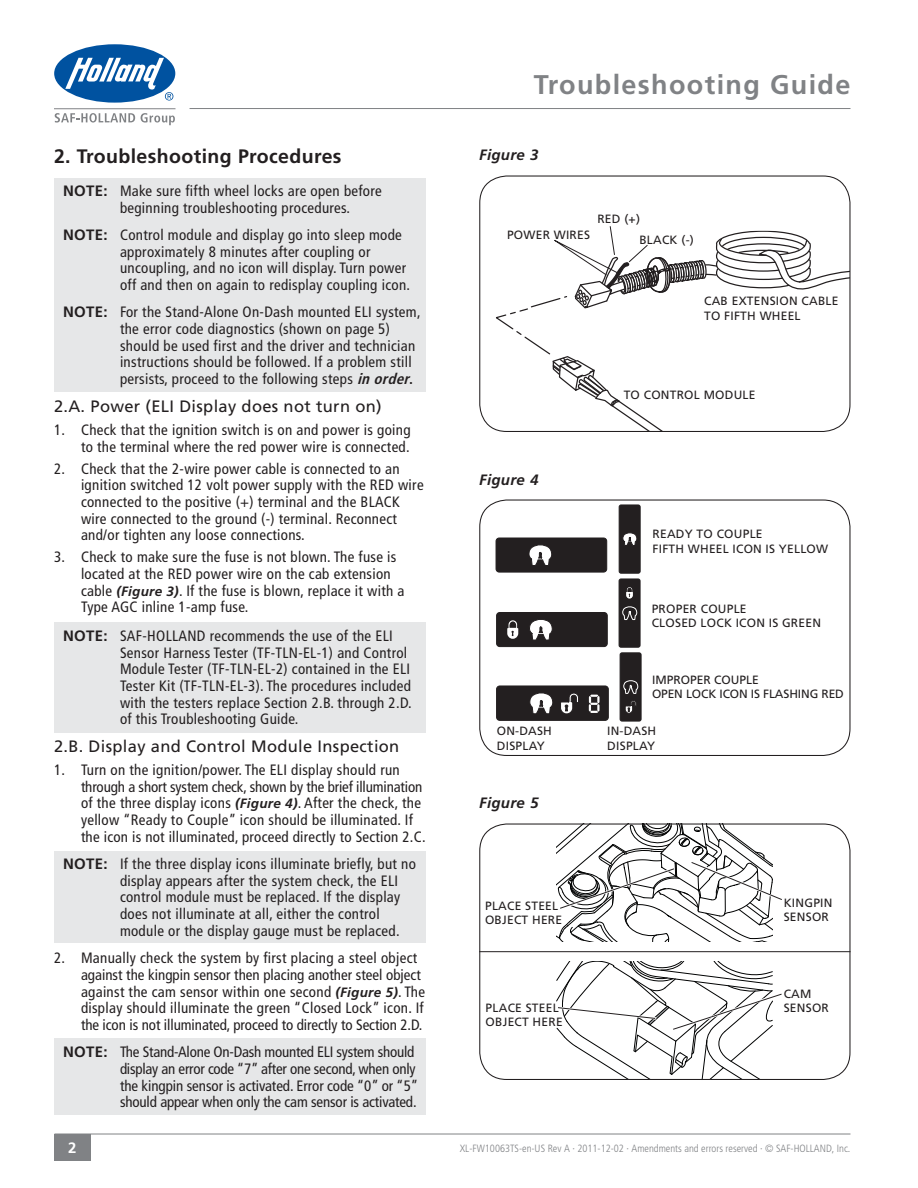
<style>
.page{position:relative;width:918px;height:1188px;background:#fff}
.page>*{position:absolute;margin:0;border:0;box-sizing:border-box;transform-origin:0 0}
.t1{font:700 27px "Frutiger LT Std";letter-spacing:.05em;color:#808285}
.t2{font:700 19.5px "Frutiger LT Std";letter-spacing:.02em;color:#231f20}
.t3{font:16.5px "Frutiger LT Std";letter-spacing:.02em;color:#231f20}
.t4{font:condensed 15px/16.6px "Frutiger LT Std";letter-spacing:.02em;color:#231f20}
.t5{font:condensed 15px/16.6px "Frutiger LT Std";letter-spacing:-.015em;color:#231f20}
.t6{font:italic 700 15px "Frutiger LT Std";letter-spacing:.02em;color:#231f20}
.t7{font:700 15px "Frutiger LT Std";color:#fff}
.t8{font:12px/14.4px "Frutiger LT Std";letter-spacing:.02em;color:#231f20}
.t9{font:12px/14.4px "Frutiger LT Std";letter-spacing:-.01em;color:#231f20}
.t10{font:300 condensed 10.5px "Frutiger LT Std";color:#808285}
.s1{font-weight:700;font-stretch:normal}
.s2{font-weight:700;font-style:italic}
.s3{font-weight:700}
.s4{font-weight:700;font-style:italic;font-stretch:normal;font-size:13.5px}
</style>
<div class="page">
<hr style="left:190px;top:108px;width:661px;height:1px;background:#808285">
<div style="left:54px;top:44px;width:121px;height:59px;background:#0052a0;border-radius:50%"></div>
<svg style="left:65px;top:58px;width:108px;height:43px"></svg>
<svg style="left:55px;top:113px;width:80px;height:10px"></svg>
<svg style="left:141px;top:113px;width:34px;height:12px"></svg>
<hr style="left:54px;top:108px;width:122px;height:1px;background:#808285">
<div style="left:54px;top:1134px;width:37px;height:27px;background:#808285"></div>
<div style="left:54px;top:1038px;width:371px;height:77px;background:#e6e7e8"></div>
<hr style="left:54px;top:1134px;width:796px;height:1px;background:#808285">
<div style="left:54px;top:178px;width:371px;height:214px;background:#e6e7e8"></div>
<div style="left:54px;top:622px;width:371px;height:110px;background:#e6e7e8"></div>
<div style="left:54px;top:851px;width:371px;height:92px;background:#e6e7e8"></div>
<svg style="left:496px;top:225px;width:354px;height:206px"></svg>
<div style="left:479px;top:500px;width:372px;height:256px;border:1px solid #231f20;border-radius:27px"></div>
<div style="left:619px;top:505px;width:21px;height:68px;background:#231f20;border-radius:2px"></div>
<div style="left:619px;top:505px;width:21px;height:68px;border:1px solid #231f20;border-radius:2px"></div>
<svg style="left:622px;top:532px;width:15px;height:13px"></svg>
<div style="left:496px;top:538px;width:111px;height:34px;background:#231f20;border-radius:3px"></div>
<div style="left:496px;top:538px;width:111px;height:34px;border:1px solid #231f20;border-radius:3px"></div>
<svg style="left:528px;top:545px;width:25px;height:28px"></svg>
<div style="left:620px;top:653px;width:21px;height:68px;background:#231f20;border-radius:2px"></div>
<div style="left:620px;top:653px;width:21px;height:68px;border:1px solid #231f20;border-radius:2px"></div>
<svg style="left:623px;top:680px;width:15px;height:34px"></svg>
<div style="left:497px;top:686px;width:111px;height:34px;background:#231f20;border-radius:3px"></div>
<div style="left:496px;top:686px;width:113px;height:35px;border:1px solid #231f20;border-radius:3px"></div>
<svg style="left:529px;top:693px;width:25px;height:28px"></svg>
<svg style="left:561px;top:693px;width:17px;height:21px"></svg>
<svg style="left:589px;top:695px;width:11px;height:18px"></svg>
<div style="left:619px;top:579px;width:21px;height:68px;background:#231f20;border-radius:2px"></div>
<div style="left:619px;top:579px;width:21px;height:68px;border:1px solid #231f20;border-radius:2px"></div>
<svg style="left:622px;top:606px;width:15px;height:15px"></svg>
<svg style="left:626px;top:587px;width:7px;height:12px"></svg>
<div style="left:497px;top:613px;width:110px;height:34px;background:#231f20;border-radius:3px"></div>
<div style="left:496px;top:612px;width:112px;height:35px;border:1px solid #231f20;border-radius:3px"></div>
<svg style="left:529px;top:619px;width:24px;height:29px"></svg>
<svg style="left:507px;top:620px;width:11px;height:19px"></svg>
<svg style="left:556px;top:824px;width:229px;height:118px"></svg>
<svg style="left:556px;top:962px;width:228px;height:118px"></svg>
<hr style="left:479px;top:951px;width:372px;height:1px;background:#231f20">
<h2 class="t2" style="left:54px;top:148px;width:289px">2. Troubleshooting Procedures</h2>
<p class="t4" style="left:120px;top:183px;width:263px;text-indent:-57px"><span class="s1">NOTE:</span> Make sure fifth wheel locks are open before beginning troubleshooting procedures.</p>
<p class="t4" style="left:120px;top:227px;width:292px;text-indent:-57px"><span class="s1">NOTE:</span> Control module and display go into sleep mode approximately 8 minutes after coupling or uncoupling, and no icon will display. Turn power off and then on again to redisplay coupling icon.</p>
<p class="t4" style="left:120px;top:305px;width:302px;text-indent:-57px"><span class="s1">NOTE:</span> For the Stand-Alone On-Dash mounted ELI system, the error code diagnostics (shown on page 5) should be used first and the driver and technician instructions should be followed. If a problem still persists, proceed to the following steps <span class="s2">in order</span><span class="s3">.</span></p>
<p class="t3" style="left:54px;top:399px;width:329px">2.A. Power (ELI Display does not turn on)</p>
<p class="t4" style="left:54px;top:422px;width:358px;text-align:right">1. Check that the ignition switch is on and power is going to the terminal where the red power wire is connected.</p>
<p class="t4" style="left:81px;top:461px;width:344px;text-indent:-27px">2. Check that the 2-wire power cable is connected to an ignition switched 12 volt power supply with the RED wire connected to the positive (+) terminal and the BLACK wire connected to the ground (-) terminal. Reconnect and/or tighten any loose connections.</p>
<p class="t4" style="left:81px;top:549px;width:325px;text-indent:-27px">3. Check to make sure the fuse is not blown. The fuse is located at the RED power wire on the cab extension cable <span class="s4">(Figure 3)</span>. If the fuse is blown, replace it with a Type AGC inline 1-amp fuse.</p>
<p class="t4" style="left:120px;top:628px;width:293px;text-indent:-57px"><span class="s1">NOTE:</span> SAF-HOLLAND recommends the use of the ELI Sensor Harness Tester (TF-TLN-EL-1) and Control Module Tester (TF-TLN-EL-2) contained in the ELI Tester Kit (TF-TLN-EL-3). The procedures included with the testers replace Section 2.B. through 2.D. of this Troubleshooting Guide.</p>
<p class="t3" style="left:54px;top:739px;width:347px">2.B. Display and Control Module Inspection</p>
<p class="t4" style="left:81px;top:762px;width:346px;text-indent:-27px">1. Turn on the ignition/power. The ELI display should run through a short system check, shown by the brief illumination of the three display icons <span class="s4">(Figure 4)</span>. After the check, the yellow “Ready to Couple” icon should be illuminated. If the icon is not illuminated, proceed directly to Section 2.C.</p>
<p class="t4" style="left:120px;top:856px;width:298px;text-indent:-57px"><span class="s1">NOTE:</span> If the three display icons illuminate briefly, but no display appears after the system check, the ELI control module must be replaced. If the display does not illuminate at all, either the control module or the display gauge must be replaced.</p>
<p class="t4" style="left:81px;top:950px;width:346px;text-indent:-27px">2. Manually check the system by first placing a steel object against the kingpin sensor then placing another steel object against the cam sensor within one second <span class="s4">(Figure 5)</span>. The display should illuminate the green “Closed Lock” icon. If the icon is not illuminated, proceed to directly to Section 2.D.</p>
<p class="t5" style="left:120px;top:1044px;width:300px;text-indent:-57px"><span class="s1">NOTE:</span> The Stand-Alone On-Dash mounted ELI system should display an error code “7” after one second, when only the kingpin sensor is activated. Error code “0” or “5” should appear when only the cam sensor is activated.</p>
<p class="t7" style="left:68px;top:1141px;width:10px">2</p>
<h1 class="t1" style="left:534px;top:74px;width:318px">Troubleshooting Guide</h1>
<p class="t6" style="left:479px;top:146px;width:61px">Figure 3</p>
<p class="t8" style="left:507px;top:228px;width:85px">POWER WIRES</p>
<p class="t8" style="left:597px;top:213px;width:44px">RED (+)</p>
<p class="t8" style="left:639px;top:233px;width:56px">BLACK (-)</p>
<p class="t8" style="left:704px;top:295px;width:136px">CAB EXTENSION CABLE<br>TO FIFTH WHEEL</p>
<p class="t8" style="left:624px;top:389px;width:133px">TO CONTROL MODULE</p>
<p class="t6" style="left:479px;top:471px;width:61px">Figure 4</p>
<p class="t8" style="left:653px;top:528px;width:177px">READY TO COUPLE<br>FIFTH WHEEL ICON IS YELLOW</p>
<p class="t8" style="left:652px;top:602px;width:171px">PROPER COUPLE<br>CLOSED LOCK ICON IS GREEN</p>
<p class="t9" style="left:652px;top:673px;width:193px">IMPROPER COUPLE<br>OPEN LOCK ICON IS FLASHING RED</p>
<p class="t8" style="left:497px;top:724px;width:56px">ON-DASH<br>DISPLAY</p>
<p class="t8" style="left:607px;top:724px;width:50px">IN-DASH<br>DISPLAY</p>
<p class="t6" style="left:479px;top:794px;width:61px">Figure 5</p>
<p class="t8" style="left:485px;top:899px;width:79px">PLACE STEEL<br>OBJECT HERE</p>
<p class="t8" style="left:486px;top:1001px;width:79px">PLACE STEEL<br>OBJECT HERE</p>
<p class="t8" style="left:784px;top:896px;width:50px">KINGPIN<br>SENSOR</p>
<p class="t8" style="left:784px;top:987px;width:47px">CAM<br>SENSOR</p>
<p class="t10" style="left:460px;top:1142px;width:392px">XL-FW10063TS-en-US Rev A · 2011-12-02 · Amendments and errors reserved · © SAF-HOLLAND, Inc.</p>
</div>
